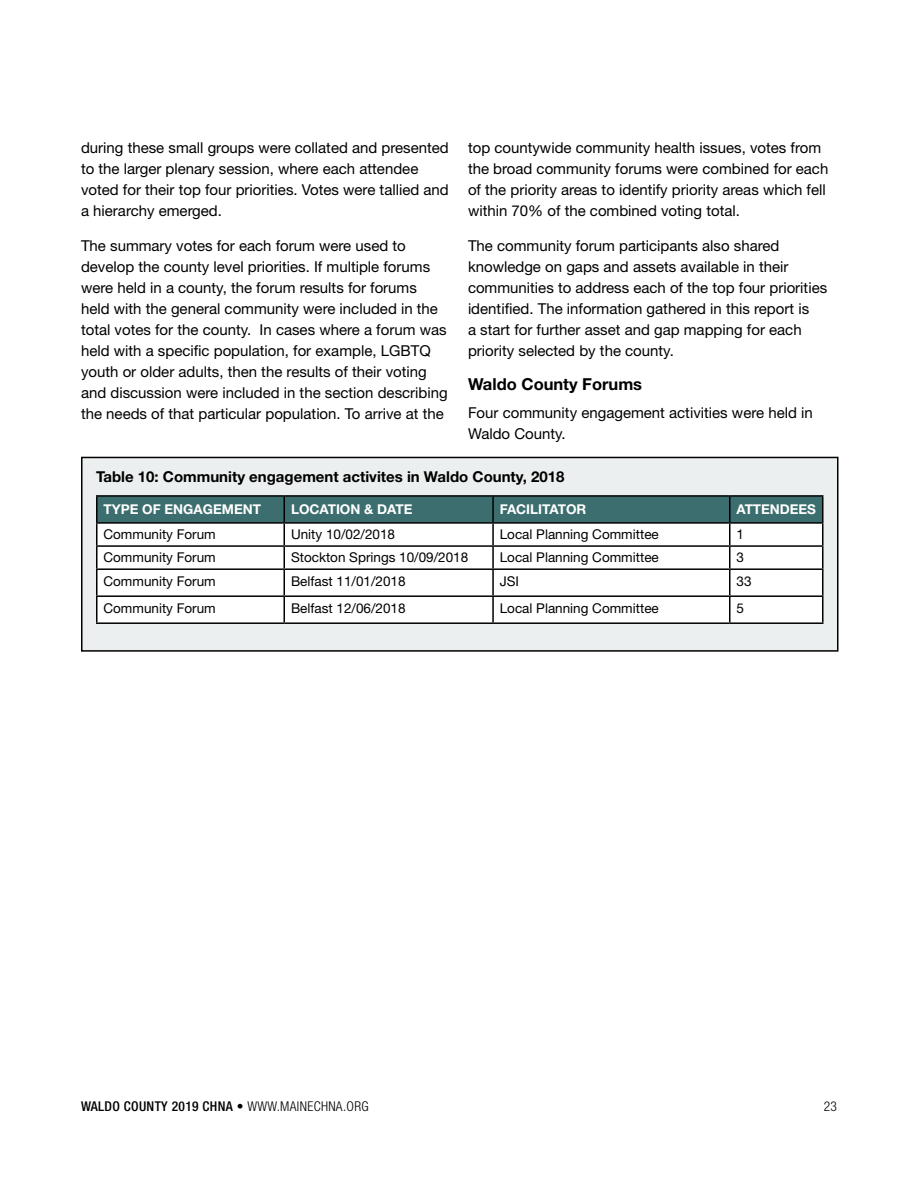
<style>
.page{position:relative;width:918px;height:1188px;background:#fff}
.page>*{position:absolute;margin:0;border:0;box-sizing:border-box;transform-origin:0 0}
.t1{font:700 16.5px "Helvetica Neue LT Std";color:#000}
.t2{font:15px/21px "Helvetica Neue LT Std";color:#000}
.t3{font:700 15px "Helvetica Neue LT Std";color:#000}
.t4{font:13.5px "Helvetica Neue LT Std";color:#000}
.t5{font:700 13.5px "Helvetica Neue LT Std";color:#fff}
.t6{font:500 condensed 13.5px "Helvetica Neue LT Std";letter-spacing:.025em;color:#000}
.t7{font:300 condensed 13.5px "Helvetica Neue LT Std";color:#000}
.s1{font-weight:300}
</style>
<div class="page">
<div style="left:82px;top:457px;width:756px;height:194px;background:#ecefef"></div>
<hr style="left:96px;top:495px;width:188px;height:2px;background:#000">
<hr style="left:96px;top:497px;width:2px;height:25px;background:#000">
<hr style="left:284px;top:495px;width:209px;height:2px;background:#000">
<hr style="left:493px;top:495px;width:237px;height:2px;background:#000">
<hr style="left:730px;top:495px;width:94px;height:2px;background:#000">
<hr style="left:822px;top:497px;width:2px;height:25px;background:#000">
<hr style="left:96px;top:522px;width:188px;height:2px;background:#000">
<hr style="left:96px;top:524px;width:2px;height:21px;background:#000">
<hr style="left:730px;top:522px;width:94px;height:2px;background:#000">
<hr style="left:822px;top:524px;width:2px;height:21px;background:#000">
<hr style="left:96px;top:545px;width:188px;height:2px;background:#000">
<hr style="left:96px;top:547px;width:2px;height:21px;background:#000">
<hr style="left:730px;top:545px;width:94px;height:2px;background:#000">
<hr style="left:822px;top:547px;width:2px;height:21px;background:#000">
<hr style="left:96px;top:568px;width:188px;height:2px;background:#000">
<hr style="left:96px;top:570px;width:2px;height:25px;background:#000">
<hr style="left:730px;top:568px;width:94px;height:2px;background:#000">
<hr style="left:822px;top:570px;width:2px;height:25px;background:#000">
<hr style="left:96px;top:595px;width:188px;height:2px;background:#000">
<hr style="left:96px;top:597px;width:2px;height:25px;background:#000">
<hr style="left:730px;top:595px;width:94px;height:2px;background:#000">
<svg style="left:97px;top:496px;width:726px;height:126px;background:#c3cdcd"></svg>
<hr style="left:822px;top:597px;width:2px;height:25px;background:#000">
<hr style="left:96px;top:622px;width:188px;height:2px;background:#000">
<hr style="left:284px;top:622px;width:209px;height:2px;background:#000">
<hr style="left:493px;top:622px;width:237px;height:2px;background:#000">
<hr style="left:730px;top:622px;width:94px;height:2px;background:#000">
<div style="left:81px;top:457px;width:757px;height:195px;border:2px solid #000"></div>
<p class="t2" style="left:81px;top:137px;width:369px">during these small groups were collated and presented to the larger plenary session, where each attendee voted for their top four priorities. Votes were tallied and a hierarchy emerged.</p>
<p class="t2" style="left:81px;top:235px;width:368px">The summary votes for each forum were used to develop the county level priorities. If multiple forums were held in a county, the forum results for forums held with the general community were included in the total votes for the county. In cases where a forum was held with a specific population, for example, LGBTQ youth or older adults, then the results of their voting and discussion were included in the section describing the needs of that particular population. To arrive at the</p>
<p class="t2" style="left:468px;top:137px;width:362px">top countywide community health issues, votes from the broad community forums were combined for each of the priority areas to identify priority areas which fell within 70% of the combined voting total.</p>
<p class="t2" style="left:468px;top:235px;width:361px">The community forum participants also shared knowledge on gaps and assets available in their communities to address each of the top four priorities identified. The information gathered in this report is<br>a start for further asset and gap mapping for each priority selected by the county.</p>
<p class="t1" style="left:468px;top:374px;width:176px">Waldo County Forums</p>
<p class="t2" style="left:468px;top:402px;width:346px">Four community engagement activities were held in<br>Waldo County.</p>
<p class="t3" style="left:96px;top:468px;width:470px">Table 10: Community engagement activites in Waldo County, 2018</p>
<p class="t5" style="left:104px;top:501px;width:159px">TYPE OF ENGAGEMENT</p>
<p class="t5" style="left:291px;top:501px;width:123px">LOCATION &amp; DATE</p>
<p class="t5" style="left:500px;top:501px;width:88px">FACILITATOR</p>
<p class="t5" style="left:737px;top:501px;width:81px">ATTENDEES</p>
<p class="t4" style="left:104px;top:526px;width:114px">Community Forum</p>
<p class="t4" style="left:291px;top:526px;width:106px">Unity 10/02/2018</p>
<p class="t4" style="left:500px;top:526px;width:161px">Local Planning Committee</p>
<p class="t4" style="left:737px;top:526px;width:9px">1</p>
<p class="t4" style="left:104px;top:550px;width:114px">Community Forum</p>
<p class="t4" style="left:291px;top:550px;width:179px">Stockton Springs 10/09/2018</p>
<p class="t4" style="left:500px;top:550px;width:161px">Local Planning Committee</p>
<p class="t4" style="left:737px;top:550px;width:9px">3</p>
<p class="t4" style="left:104px;top:573px;width:114px">Community Forum</p>
<p class="t4" style="left:291px;top:573px;width:116px">Belfast 11/01/2018</p>
<p class="t4" style="left:500px;top:573px;width:21px">JSI</p>
<p class="t4" style="left:737px;top:573px;width:17px">33</p>
<p class="t4" style="left:104px;top:600px;width:114px">Community Forum</p>
<p class="t4" style="left:291px;top:600px;width:116px">Belfast 12/06/2018</p>
<p class="t4" style="left:500px;top:600px;width:161px">Local Planning Committee</p>
<p class="t4" style="left:737px;top:600px;width:9px">5</p>
<p class="t6" style="left:81px;top:1098px;width:289px">WALDO COUNTY 2019 CHNA <span class="s1">• WWW.MAINECHNA.ORG</span></p>
<p class="t7" style="left:824px;top:1098px;width:15px">23</p>
</div>
